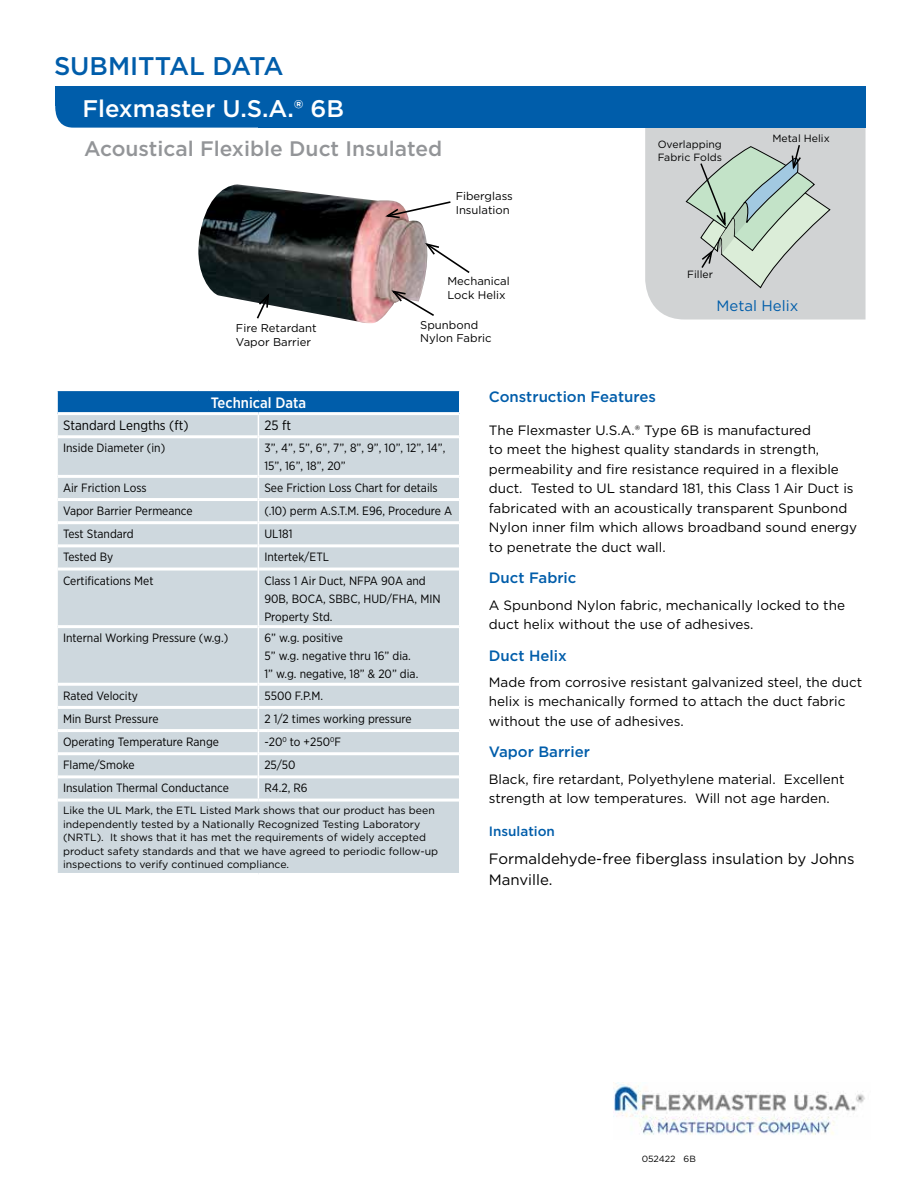
<style>
.page{position:relative;width:918px;height:1188px;background:#fff}
.page>*{position:absolute;margin:0;border:0;box-sizing:border-box;transform-origin:0 0}
.t1{font:500 25.5px "Gotham";color:#005daa}
.t2{font:500 24px "Gotham";color:#fff}
.t3{font:500 21px "Gotham";color:#939598}
.t4{font:15px/21px "Gotham";color:#000}
.t5{font:500 15px "Gotham";color:#005daa}
.t6{font:500 15px "Gotham Narrow";color:#fff}
.t7{font:15px "Gotham";color:#005daa}
.t8{font:13.5px/19.5px "Gotham";color:#000}
.t9{font:13.5px "Gotham Narrow";color:#000}
.t10{font:500 13.5px "Gotham";color:#005daa}
.t11{font:12px/18px "Gotham Narrow";color:#000}
.t12{font:11.25px/13.5px "Gotham";color:#000}
.t13{font:10.5px/13.5px "Gotham";color:#000}
.t14{font:9px "Gotham";color:#000}
</style>
<div class="page">
<div style="left:57px;top:390px;width:403px;height:24px;background:#005daa"></div>
<div style="left:58px;top:415px;width:401px;height:458px;background:#ced8de"></div>
<hr style="left:56px;top:388px;width:202px;height:3px;background:#fff">
<hr style="left:258px;top:388px;width:202px;height:3px;background:#fff">
<hr style="left:58px;top:412px;width:200px;height:3px;background:#fff">
<hr style="left:258px;top:412px;width:201px;height:3px;background:#fff">
<hr style="left:58px;top:435px;width:200px;height:3px;background:#fff">
<hr style="left:259px;top:435px;width:200px;height:3px;background:#fff">
<hr style="left:58px;top:475px;width:200px;height:3px;background:#fff">
<hr style="left:259px;top:475px;width:200px;height:3px;background:#fff">
<hr style="left:58px;top:498px;width:200px;height:3px;background:#fff">
<hr style="left:259px;top:498px;width:200px;height:3px;background:#fff">
<hr style="left:58px;top:521px;width:200px;height:3px;background:#fff">
<hr style="left:259px;top:521px;width:200px;height:3px;background:#fff">
<hr style="left:58px;top:544px;width:200px;height:3px;background:#fff">
<hr style="left:259px;top:544px;width:200px;height:3px;background:#fff">
<hr style="left:58px;top:568px;width:200px;height:3px;background:#fff">
<hr style="left:259px;top:568px;width:200px;height:3px;background:#fff">
<hr style="left:58px;top:625px;width:200px;height:3px;background:#fff">
<hr style="left:259px;top:625px;width:200px;height:3px;background:#fff">
<hr style="left:58px;top:683px;width:200px;height:3px;background:#fff">
<hr style="left:259px;top:683px;width:200px;height:3px;background:#fff">
<hr style="left:58px;top:706px;width:200px;height:3px;background:#fff">
<hr style="left:259px;top:706px;width:200px;height:3px;background:#fff">
<hr style="left:58px;top:729px;width:200px;height:3px;background:#fff">
<hr style="left:259px;top:729px;width:200px;height:3px;background:#fff">
<hr style="left:58px;top:752px;width:200px;height:3px;background:#fff">
<hr style="left:259px;top:752px;width:200px;height:3px;background:#fff">
<hr style="left:58px;top:775px;width:200px;height:3px;background:#fff">
<hr style="left:259px;top:775px;width:200px;height:3px;background:#fff">
<hr style="left:58px;top:799px;width:200px;height:3px;background:#fff">
<hr style="left:258px;top:799px;width:201px;height:3px;background:#fff">
<hr style="left:56px;top:391px;width:2px;height:23px;background:#fff">
<svg style="left:258px;top:415px;width:1px;height:22px"></svg>
<svg style="left:459px;top:391px;width:1px;height:23px"></svg>
<hr style="left:258px;top:437px;width:1px;height:39px;background:#fff">
<svg style="left:258px;top:476px;width:1px;height:93px"></svg>
<hr style="left:258px;top:569px;width:1px;height:58px;background:#fff">
<hr style="left:258px;top:627px;width:1px;height:57px;background:#fff">
<svg style="left:258px;top:684px;width:1px;height:115px"></svg>
<img style="left:198px;top:184px;width:229px;height:140px">
<svg style="left:255px;top:291px;width:15px;height:29px"></svg>
<svg style="left:389px;top:289px;width:45px;height:29px"></svg>
<svg style="left:423px;top:242px;width:47px;height:33px"></svg>
<svg style="left:383px;top:200px;width:68px;height:19px"></svg>
<svg style="left:645px;top:128px;width:221px;height:192px;background:#ccd4d0"></svg>
<div style="left:258px;top:87px;width:608px;height:41px;background:#005daa"></div>
<div style="left:55px;top:87px;width:653px;height:41px;background:#005daa;border-radius:18px"></div>
<img style="left:614px;top:1083px;width:251px;height:52px">
<h1 class="t1" style="left:54px;top:51px;width:231px">SUBMITTAL DATA</h1>
<h2 class="t2" style="left:82px;top:94px;width:263px">Flexmaster U.S.A.® 6B</h2>
<h3 class="t3" style="left:84px;top:136px;width:360px">Acoustical Flexible Duct Insulated</h3>
<p class="t12" style="left:456px;top:189px;width:59px">Fiberglass<br>Insulation</p>
<p class="t12" style="left:447px;top:274px;width:64px">Mechanical<br>Lock Helix</p>
<p class="t12" style="left:236px;top:321px;width:82px">Fire Retardant<br>Vapor Barrier</p>
<p class="t12" style="left:420px;top:318px;width:73px">Spunbond<br>Nylon Fabric</p>
<p class="t13" style="left:658px;top:138px;width:66px;line-height:12.6px">Overlapping<br>Fabric Folds</p>
<p class="t13" style="left:687px;top:267px;width:27px">Filler</p>
<p class="t13" style="left:772px;top:131px;width:59px">Metal Helix</p>
<p class="t7" style="left:717px;top:297px;width:83px">Metal Helix</p>
<p class="t6" style="left:211px;top:393px;width:97px">Technical Data</p>
<p class="t9" style="left:63px;top:417px;width:127px">Standard Lengths (ft)</p>
<p class="t9" style="left:264px;top:417px;width:28px">25 ft</p>
<p class="t11" style="left:63px;top:439px;width:104px">Inside Diameter (in)</p>
<p class="t11" style="left:264px;top:439px;width:182px">3”, 4”, 5”, 6”, 7”, 8”, 9”, 10”, 12”, 14”,<br>15”, 16”, 18”, 20”</p>
<p class="t11" style="left:63px;top:479px;width:85px">Air Friction Loss</p>
<p class="t11" style="left:264px;top:479px;width:175px">See Friction Loss Chart for details</p>
<p class="t11" style="left:63px;top:502px;width:131px">Vapor Barrier Permeance</p>
<p class="t11" style="left:264px;top:502px;width:189px">(.10) perm A.S.T.M. E96, Procedure A</p>
<p class="t11" style="left:63px;top:525px;width:72px">Test Standard</p>
<p class="t11" style="left:264px;top:525px;width:30px">UL181</p>
<p class="t11" style="left:63px;top:548px;width:52px">Tested By</p>
<p class="t11" style="left:264px;top:548px;width:66px">Intertek/ETL</p>
<p class="t11" style="left:63px;top:571px;width:92px">Certifications Met</p>
<p class="t11" style="left:264px;top:571px;width:178px">Class 1 Air Duct, NFPA 90A and<br>90B, BOCA, SBBC, HUD/FHA, MIN<br>Property Std.</p>
<p class="t11" style="left:63px;top:629px;width:167px">Internal Working Pressure (w.g.)</p>
<p class="t11" style="left:264px;top:629px;width:155px">6” w.g. positive<br>5” w.g. negative thru 16” dia.<br>1” w.g. negative, 18” &amp; 20” dia.</p>
<p class="t11" style="left:63px;top:686px;width:76px">Rated Velocity</p>
<p class="t11" style="left:264px;top:686px;width:60px">5500 F.P.M.</p>
<p class="t11" style="left:63px;top:710px;width:97px">Min Burst Pressure</p>
<p class="t11" style="left:264px;top:710px;width:149px">2 1/2 times working pressure</p>
<p class="t11" style="left:63px;top:733px;width:158px">Operating Temperature Range</p>
<p class="t11" style="left:264px;top:733px;width:78px">-20<sup>0</sup> to +250<sup>0</sup>F</p>
<p class="t11" style="left:63px;top:756px;width:73px">Flame/Smoke</p>
<p class="t11" style="left:264px;top:756px;width:33px">25/50</p>
<p class="t11" style="left:63px;top:779px;width:167px">Insulation Thermal Conductance</p>
<p class="t11" style="left:264px;top:779px;width:45px">R4.2, R6</p>
<p class="t13" style="left:63px;top:804px;width:377px">Like the UL Mark, the ETL Listed Mark shows that our product has been independently tested by a Nationally Recognized Testing Laboratory (NRTL). It shows that it has met the requirements of widely accepted product safety standards and that we have agreed to periodic follow-up inspections to verify continued compliance.</p>
<p class="t5" style="left:489px;top:387px;width:169px">Construction Features</p>
<p class="t8" style="left:489px;top:420px;width:370px">The Flexmaster U.S.A.® Type 6B is manufactured<br>to meet the highest quality standards in strength, permeability and fire resistance required in a flexible duct. Tested to UL standard 181, this Class 1 Air Duct is fabricated with an acoustically transparent Spunbond Nylon inner film which allows broadband sound energy to penetrate the duct wall.</p>
<p class="t5" style="left:489px;top:569px;width:89px">Duct Fabric</p>
<p class="t8" style="left:489px;top:595px;width:358px">A Spunbond Nylon fabric, mechanically locked to the duct helix without the use of adhesives.</p>
<p class="t5" style="left:489px;top:646px;width:79px">Duct Helix</p>
<p class="t8" style="left:489px;top:672px;width:375px">Made from corrosive resistant galvanized steel, the duct helix is mechanically formed to attach the duct fabric without the use of adhesives.</p>
<p class="t5" style="left:489px;top:743px;width:103px">Vapor Barrier</p>
<p class="t8" style="left:489px;top:769px;width:357px">Black, fire retardant, Polyethylene material. Excellent strength at low temperatures. Will not age harden.</p>
<p class="t10" style="left:489px;top:823px;width:68px">Insulation</p>
<p class="t4" style="left:489px;top:848px;width:367px">Formaldehyde-free fiberglass insulation by Johns<br>Manville.</p>
<p class="t14" style="left:642px;top:1153px;width:56px">052422 6B</p>
</div>
